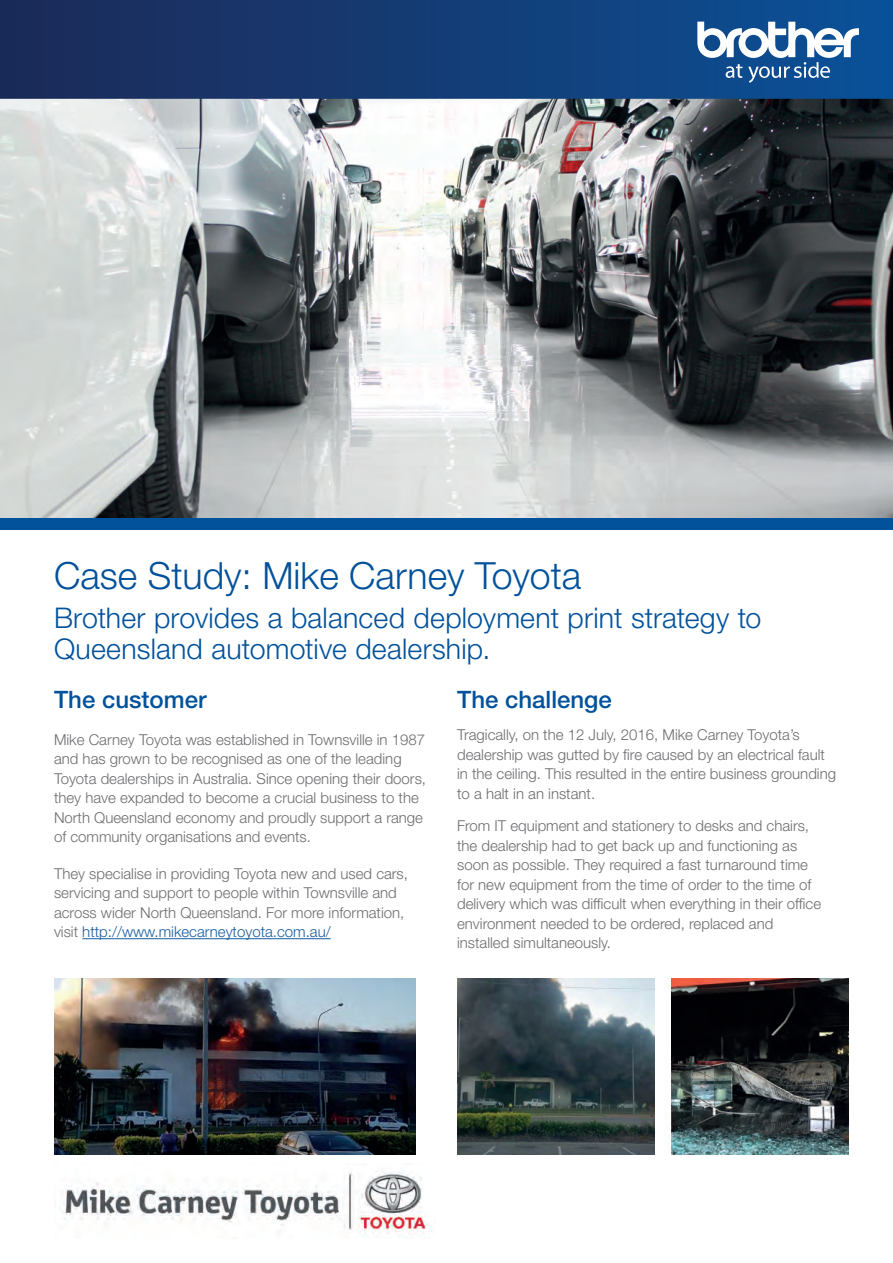
<style>
.page{position:relative;width:893px;height:1263px;background:#fff}
.page>*{position:absolute;margin:0;border:0;box-sizing:border-box;transform-origin:0 0}
.t1{font:300 37.5px "Helvetica Neue LT Std";color:#01519b}
.t2{font:300 28.5px/31.5px "Helvetica Neue LT Std";letter-spacing:.005em;color:#01519b}
.t3{font:500 24px "Helvetica Neue LT Std";color:#01519b}
.t4{font:300 15px/19.5px "Helvetica Neue LT Std";color:#6c6d70}
.s1{color:#175d9e}
</style>
<div class="page">
<img style="left:0;top:99px;width:893px;height:420px">
<div style="left:0;top:519px;width:893px;height:11px;background:#01519b"></div>
<hr style="left:82px;top:938px;width:249px;height:1px;background:#175d9e">
<svg style="left:0;top:0;width:893px;height:99px;background:#143b73"></svg>
<svg style="left:697px;top:22px;width:162px;height:61px"></svg>
<img style="left:59px;top:1172px;width:369px;height:65px">
<img style="left:54px;top:978px;width:361px;height:176px">
<img style="left:457px;top:978px;width:198px;height:176px">
<img style="left:672px;top:978px;width:176px;height:176px">
<h1 class="t1" style="left:54px;top:552px;width:529px">Case Study: Mike Carney Toyota</h1>
<h2 class="t2" style="left:54px;top:601px;width:709px">Brother provides a balanced deployment print strategy to<br>Queensland automotive dealership.</h2>
<h3 class="t3" style="left:54px;top:685px;width:154px">The customer</h3>
<p class="t4" style="left:54px;top:729px;width:374px">Mike Carney Toyota was established in Townsville in 1987 and has grown to be recognised as one of the leading Toyota dealerships in Australia. Since opening their doors, they have expanded to become a crucial business to the North Queensland economy and proudly support a range of community organisations and events.</p>
<p class="t4" style="left:54px;top:863px;width:355px">They specialise in providing Toyota new and used cars, servicing and support to people within Townsville and across wider North Queensland. For more information, visit <span class="s1">http://www.mikecarneytoyota.com.au/</span></p>
<h3 class="t3" style="left:457px;top:685px;width:156px">The challenge</h3>
<p class="t4" style="left:457px;top:725px;width:380px">Tragically, on the 12 July, 2016, Mike Carney Toyota’s dealership was gutted by fire caused by an electrical fault in the ceiling. This resulted in the entire business grounding to a halt in an instant.</p>
<p class="t4" style="left:457px;top:816px;width:365px">From IT equipment and stationery to desks and chairs, the dealership had to get back up and functioning as soon as possible. They required a fast turnaround time for new equipment from the time of order to the time of delivery which was difficult when everything in their office environment needed to be ordered, replaced and installed simultaneously.</p>
</div>
